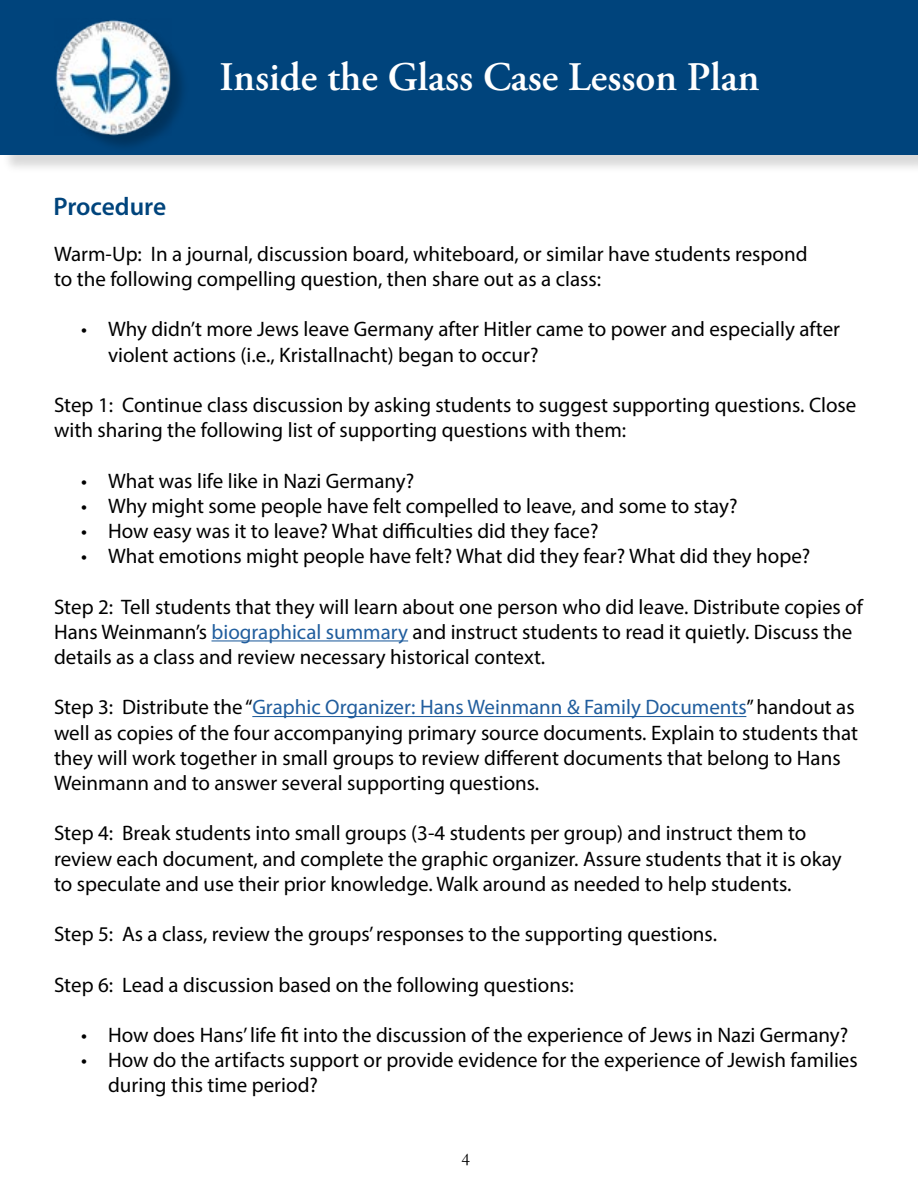
<style>
.page{position:relative;width:918px;height:1188px;background:#fff}
.page>*{position:absolute;margin:0;border:0;box-sizing:border-box;transform-origin:0 0}
.t1{font:600 54px "Adobe Garamond Pro";color:#fff}
.t2{font:600 40.5px "Adobe Garamond Pro";color:#fff}
.t3{font:600 25.5px "Myriad Pro";letter-spacing:-.005em;color:#00447c}
.t4{font:21px/25.2px "Myriad Pro";color:#000}
.t5{font:18px "Garamond";color:#000}
.s1{color:#215e9e}
</style>
<div class="page">
<div style="left:3px;top:3px;width:915px;height:171px;background:#000;opacity:.15"></div>
<div style="left:0;top:0;width:918px;height:154px;background:#00447c"></div>
<div style="left:58px;top:24px;width:131px;height:129px;background:#000;opacity:.24"></div>
<img style="left:55px;top:20px;width:116px;height:115px">
<hr style="left:211px;top:640px;width:197px;height:1px;background:#215e9e">
<hr style="left:252px;top:716px;width:494px;height:1px;background:#215e9e">
<h1 class="t1" style="left:222px;top:41px;width:582px">Teacher Companion Guide</h1>
<h2 class="t2" style="left:220px;top:53px;width:541px">Inside the Glass Case Lesson Plan</h2>
<p class="t3" style="left:53px;top:190px;width:114px">Procedure</p>
<p class="t4" style="left:54px;top:241px;width:755px">Warm-Up: In a journal, discussion board, whiteboard, or similar have students respond to the following compelling question, then share out as a class:</p>
<p class="t4" style="left:108px;top:316px;width:734px;text-indent:-27px">• Why didn’t more Jews leave Germany after Hitler came to power and especially after violent actions (i.e., Kristallnacht) began to occur?</p>
<p class="t4" style="left:54px;top:392px;width:804px">Step 1: Continue class discussion by asking students to suggest supporting questions. Close with sharing the following list of supporting questions with them:</p>
<p class="t4" style="left:81px;top:468px;width:335px">• What was life like in Nazi Germany?</p>
<p class="t4" style="left:81px;top:493px;width:658px">• Why might some people have felt compelled to leave, and some to stay?</p>
<p class="t4" style="left:81px;top:518px;width:519px">• How easy was it to leave? What difficulties did they face?</p>
<p class="t4" style="left:81px;top:543px;width:731px">• What emotions might people have felt? What did they fear? What did they hope?</p>
<p class="t4" style="left:54px;top:594px;width:810px">Step 2: Tell students that they will learn about one person who did leave. Distribute copies of<br>Hans Weinmann’s <span class="s1">biographical summary</span> and instruct students to read it quietly. Discuss the details as a class and review necessary historical context.</p>
<p class="t4" style="left:54px;top:694px;width:806px">Step 3: Distribute the “<span class="s1">Graphic Organizer: Hans Weinmann &amp; Family Documents</span>” handout as well as copies of the four accompanying primary source documents. Explain to students that they will work together in small groups to review different documents that belong to Hans Weinmann and to answer several supporting questions.</p>
<p class="t4" style="left:54px;top:820px;width:789px">Step 4: Break students into small groups (3-4 students per group) and instruct them to review each document, and complete the graphic organizer. Assure students that it is okay to speculate and use their prior knowledge. Walk around as needed to help students.</p>
<p class="t4" style="left:54px;top:921px;width:665px">Step 5: As a class, review the groups’ responses to the supporting questions.</p>
<p class="t4" style="left:54px;top:972px;width:521px">Step 6: Lead a discussion based on the following questions:</p>
<p class="t4" style="left:81px;top:1022px;width:769px">• How does Hans’ life fit into the discussion of the experience of Jews in Nazi Germany?</p>
<p class="t4" style="left:108px;top:1047px;width:751px;text-indent:-27px">• How do the artifacts support or provide evidence for the experience of Jewish families during this time period?</p>
<p class="t5" style="left:462px;top:1147px;width:10px">4</p>
</div>
